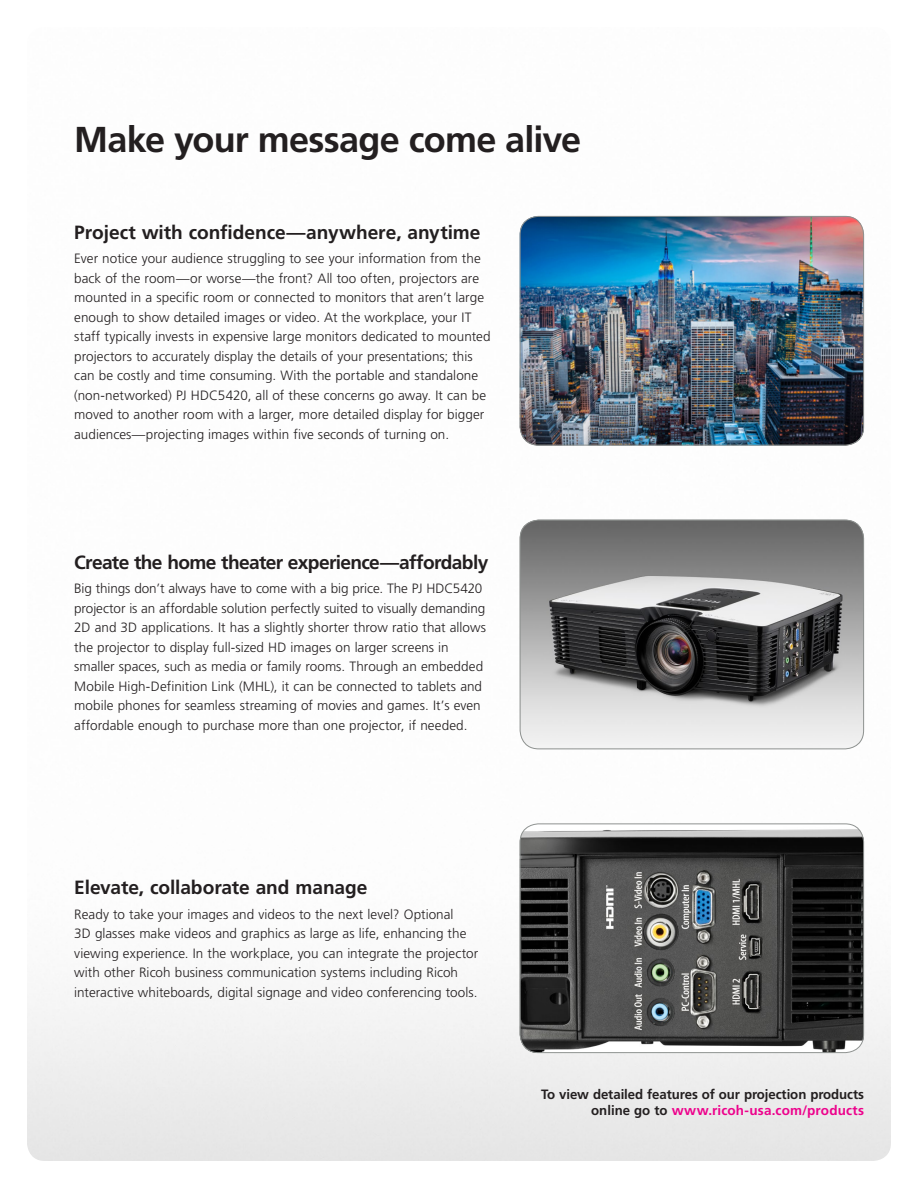
<style>
.page{position:relative;width:918px;height:1188px;background:#fff}
.page>*{position:absolute;margin:0;border:0;box-sizing:border-box;transform-origin:0 0}
.PG2_RIC2012-Pg4_Page{font:700 36px "Frutiger LT Std";letter-spacing:-.02em;color:#231f20}
.PG2_RIC2012-Pg4_Sect{font:700 19.2px "Frutiger LT Std";letter-spacing:-.01em;color:#231f20}
.PG2_RIC2012-Pg4_Sect-2{font:700 19.2px "Frutiger LT Std";letter-spacing:-.035em;color:#231f20}
.PG2_RIC2012-Pg4_Sect-3{font:300 13.5px/19.5px "Frutiger LT Std";color:#231f20}
.PG2_RIC2012-SpecBody{font:700 13.5px/16.5px "Frutiger LT Std";letter-spacing:-.005em;color:#231f20;text-align:right}
.s1{color:#ed028c}
</style>
<div class="page">
<img style="left:520px;top:520px;width:344px;height:229px">
<div style="left:520px;top:520px;width:344px;height:229px;border:1px solid #8e9290;border-radius:19px"></div>
<img style="left:520px;top:216px;width:344px;height:230px">
<div style="left:520px;top:216px;width:344px;height:230px;border:1px solid #8e9290;border-radius:19px"></div>
<img style="left:520px;top:824px;width:344px;height:229px">
<div style="left:520px;top:824px;width:344px;height:229px;border:1px solid #8e9290;border-radius:19px"></div>
<p class="PG2_RIC2012-Pg4_Page" style="left:74px;top:119px;width:508px">Make your message come alive</p>
<p class="PG2_RIC2012-Pg4_Sect" style="left:74px;top:221px;width:408px">Project with confidence—anywhere, anytime</p>
<p class="PG2_RIC2012-Pg4_Sect-3" style="left:74px;top:249px;width:418px">Ever notice your audience struggling to see your information from the back of the room—or worse—the front? All too often, projectors are mounted in a specific room or connected to monitors that aren’t large enough to show detailed images or video. At the workplace, your IT staff typically invests in expensive large monitors dedicated to mounted projectors to accurately display the details of your presentations; this can be costly and time consuming. With the portable and standalone (non-networked) PJ HDC5420, all of these concerns go away. It can be moved to another room with a larger, more detailed display for bigger audiences—projecting images within five seconds of turning on.</p>
<p class="PG2_RIC2012-Pg4_Sect-2" style="left:74px;top:551px;width:416px">Create the home theater experience—affordably</p>
<p class="PG2_RIC2012-Pg4_Sect-3" style="left:74px;top:579px;width:413px">Big things don’t always have to come with a big price. The PJ HDC5420 projector is an affordable solution perfectly suited to visually demanding 2D and 3D applications. It has a slightly shorter throw ratio that allows the projector to display full-sized HD images on larger screens in smaller spaces, such as media or family rooms. Through an embedded Mobile High-Definition Link (MHL), it can be connected to tablets and mobile phones for seamless streaming of movies and games. It’s even affordable enough to purchase more than one projector, if needed.</p>
<p class="PG2_RIC2012-Pg4_Sect" style="left:74px;top:876px;width:295px">Elevate, collaborate and manage</p>
<p class="PG2_RIC2012-Pg4_Sect-3" style="left:74px;top:904px;width:406px">Ready to take your images and videos to the next level? Optional<br>3D glasses make videos and graphics as large as life, enhancing the viewing experience. In the workplace, you can integrate the projector with other Ricoh business communication systems including Ricoh interactive whiteboards, digital signage and video conferencing tools.</p>
<p class="PG2_RIC2012-SpecBody" style="left:541px;top:1086px;width:324px">To view detailed features of our projection products online go to <span class="s1">www.ricoh-usa.com/products</span></p>
</div>
